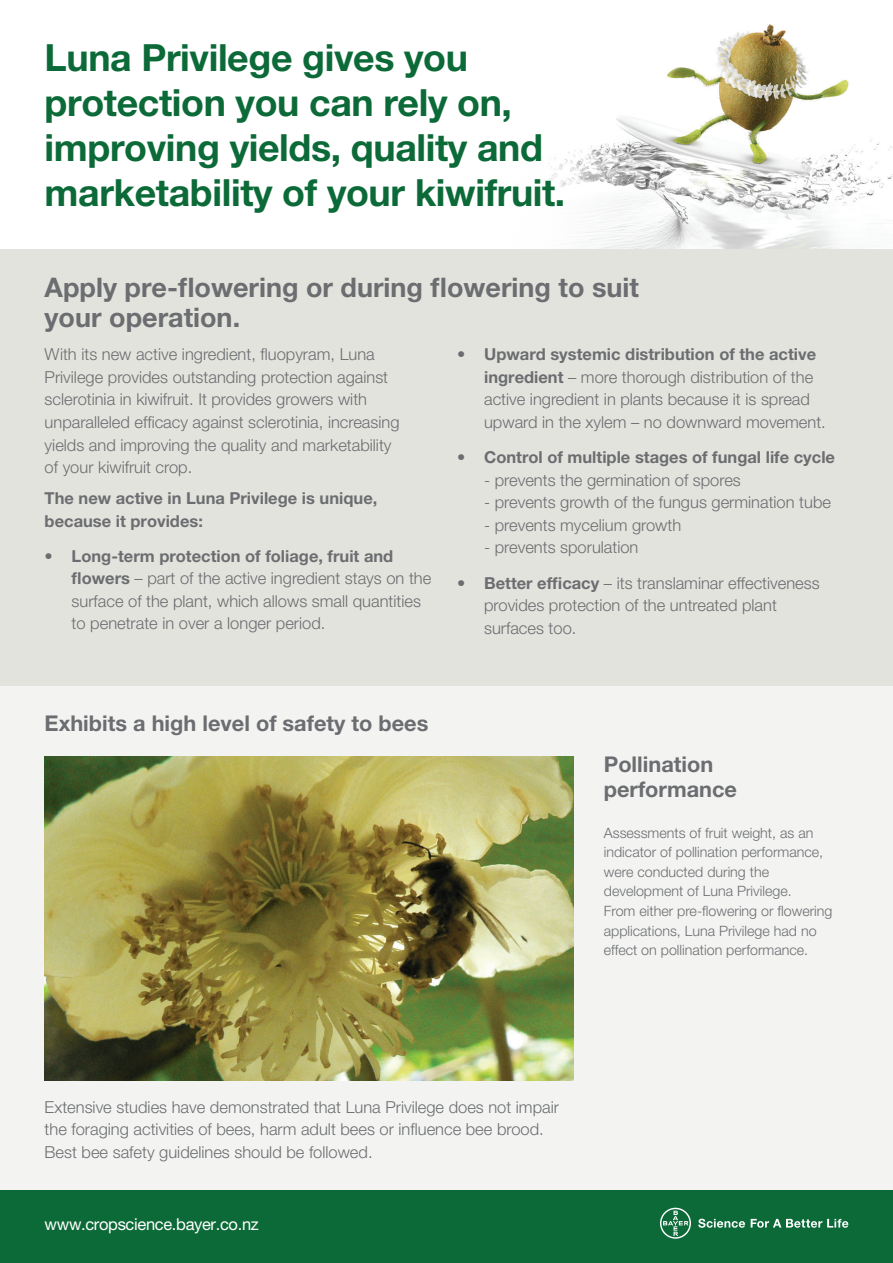
<style>
.page{position:relative;width:893px;height:1263px;background:#f3f4f2}
.page>*{position:absolute;margin:0;border:0;box-sizing:border-box;transform-origin:0 0}
.t1{font:700 37.5px/45px "Helvetica Neue LT Pro";letter-spacing:-.01em;color:#0c6a38}
.t2{font:700 27px/30px "Helvetica Neue LT Pro";color:#6c6d70}
.t3{font:700 21.75px/24.8px "Helvetica Neue LT Pro";color:#6c6d70}
.t4{font:300 16.5px/22.5px "Helvetica Neue LT Pro";color:#6c6d70}
.t5{font:700 16.5px/22.5px "Helvetica Neue LT Pro";color:#6c6d70}
.t6{font:16.5px "Helvetica Neue LT Pro";letter-spacing:-.02em;color:#fff}
.t7{font:300 14.25px/19.5px "Helvetica Neue LT Pro";color:#6c6d70}
.s1{font-weight:700}
</style>
<div class="page">
<div style="left:0;top:0;width:893px;height:360px;background:#fff"></div>
<div style="left:0;top:1191px;width:893px;height:72px;background:#0c6a38"></div>
<img style="left:45px;top:757px;width:528px;height:323px">
<img style="left:548px;top:24px;width:345px;height:225px">
<div style="left:0;top:249px;width:893px;height:437px;background:#e3e3de"></div>
<svg style="left:698px;top:1219px;width:47px;height:9px"></svg>
<svg style="left:751px;top:1219px;width:97px;height:9px"></svg>
<svg style="left:660px;top:1208px;width:31px;height:31px"></svg>
<p class="t1" style="left:45px;top:35px;width:522px">Luna Privilege gives you protection you can rely on, improving yields, quality and marketability of your kiwifruit.</p>
<p class="t2" style="left:45px;top:272px;width:596px">Apply pre-flowering or during flowering to suit your operation.</p>
<p class="t4" style="left:45px;top:343px;width:356px">With its new active ingredient, fluopyram, Luna Privilege provides outstanding protection against sclerotinia in kiwifruit. It provides growers with unparalleled efficacy against sclerotinia, increasing yields and improving the quality and marketability of your kiwifruit crop.</p>
<p class="t5" style="left:45px;top:486px;width:334px">The new active in Luna Privilege is unique, because it provides:</p>
<p class="t4" style="left:72px;top:544px;width:361px;text-indent:-27px"><span class="s1">• Long-term protection of foliage, fruit and flowers</span> – part of the active ingredient stays on the surface of the plant, which allows small quantities to penetrate in over a longer period.</p>
<p class="t4" style="left:484px;top:343px;width:343px;text-indent:-27px"><span class="s1">• Upward systemic distribution of the active ingredient</span> – more thorough distribution of the active ingredient in plants because it is spread upward in the xylem – no downward movement.</p>
<p class="t5" style="left:457px;top:446px;width:379px">• Control of multiple stages of fungal life cycle</p>
<p class="t4" style="left:484px;top:468px;width:258px">- prevents the germination of spores</p>
<p class="t4" style="left:484px;top:491px;width:348px">- prevents growth of the fungus germination tube</p>
<p class="t4" style="left:484px;top:513px;width:199px">- prevents mycelium growth</p>
<p class="t4" style="left:484px;top:536px;width:156px">- prevents sporulation</p>
<p class="t4" style="left:484px;top:571px;width:337px;text-indent:-27px"><span class="s1">• Better efficacy</span> – its translaminar effectiveness provides protection of the untreated plant surfaces too.</p>
<p class="t3" style="left:45px;top:710px;width:385px">Exhibits a high level of safety to bees</p>
<p class="t3" style="left:604px;top:752px;width:135px">Pollination performance</p>
<p class="t7" style="left:604px;top:823px;width:230px">Assessments of fruit weight, as an indicator of pollination performance, were conducted during the development of Luna Privilege.<br>From either pre-flowering or flowering applications, Luna Privilege had no effect on pollination performance.</p>
<p class="t4" style="left:45px;top:1095px;width:516px">Extensive studies have demonstrated that Luna Privilege does not impair the foraging activities of bees, harm adult bees or influence bee brood.<br>Best bee safety guidelines should be followed.</p>
<p class="t6" style="left:45px;top:1214px;width:216px">www.cropscience.bayer.co.nz</p>
</div>
